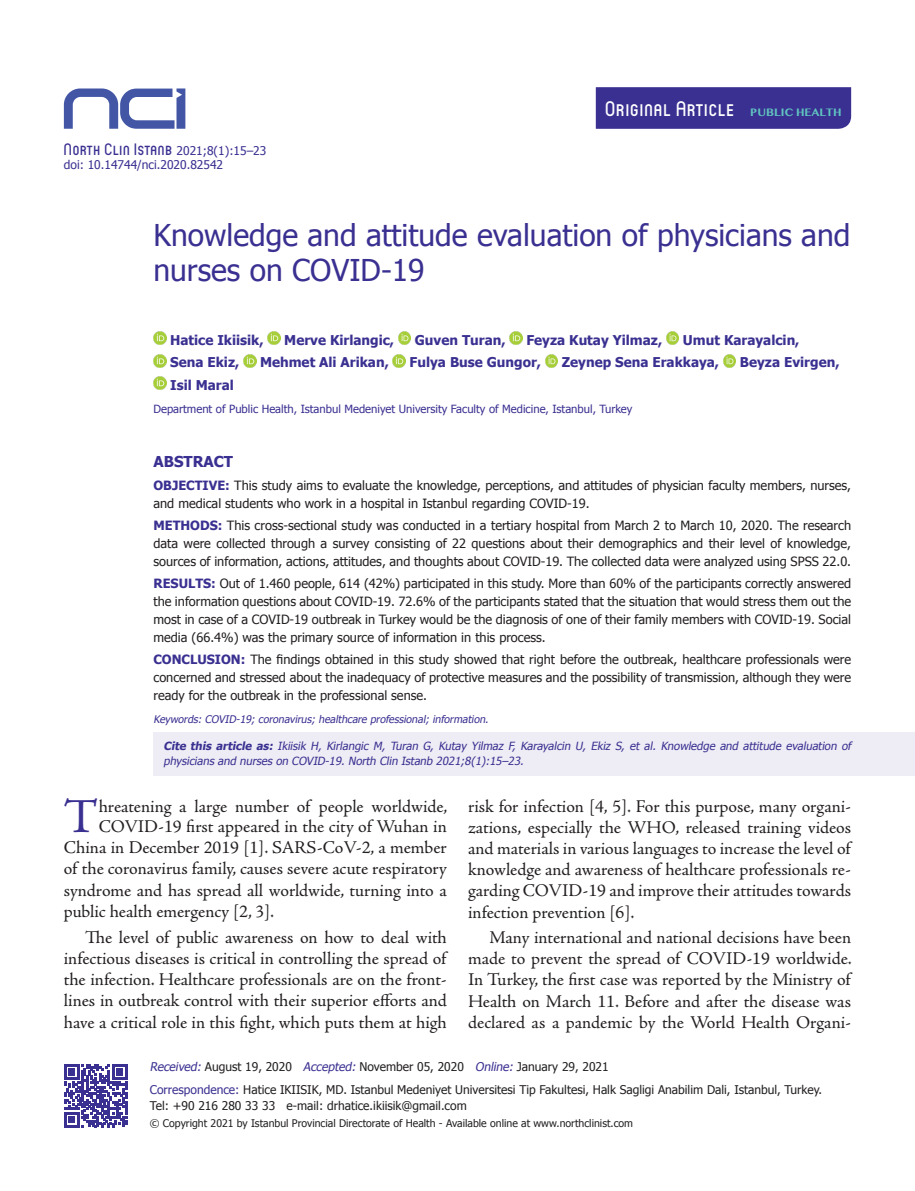
<style>
.page{position:relative;width:915px;height:1191px;background:#fff}
.page>*{position:absolute;margin:0;border:0;box-sizing:border-box;transform-origin:0 0}
._01__Yazı_Metni_NCI{font:48.9px "Adobe Jenson Pro";color:#3a3091}
._01__Yazi_Ana_Baslik{font:30px/34.5px "Tahoma";color:#3a3091}
.t1{font:500 21px "Circula";letter-spacing:.055em;color:#fff}
._01__Yazı_Metni_NCI-2{font:18px/21.1px "Adobe Jenson Pro";letter-spacing:-.005em;color:#231f20;text-align:justify}
.t2{font:500 16.5px "Circula";letter-spacing:.055em;color:#3a3091}
._05__Özet_Yazısı_NCI{font:700 15px "Tahoma";color:#3a3091}
._03__Yazar_İsimleri{font:700 13.5px "Tahoma";color:#3a3091}
._05__Özet_Yazısı_NCI-2{font:12.75px/18px "Tahoma";color:#231f20;text-align:justify}
.t3{font:12px "Tahoma";color:#231f20}
.t4{font:12px "Tahoma";color:#3a3091}
._05__Özet_Yazısı_NCI-3{font:italic 11.25px/15px "Tahoma";color:#3a3091}
._03__Yazar_İsimleri-2{font:11.25px "Tahoma";color:#3a3091}
.t5{font:10.5px "Tahoma";color:#231f20}
._05__Özet_Yazısı_NCI-4{font:italic 10.5px "Tahoma";color:#3a3091}
.s1{font-family:"Tahoma";font-weight:400;font-size:12px}
.s2{font-family:"Tamil MN";font-weight:700;font-size:11.25px;color:#61c5c0}
.s3{font-weight:700;color:#3a3091}
.s4{font-weight:700}
.s5{font-style:italic;color:#3a3091}
.s6{color:#3a3091}
</style>
<div class="page">
<svg style="left:153px;top:332px;width:13px;height:12px"></svg>
<svg style="left:267px;top:332px;width:13px;height:12px"></svg>
<svg style="left:398px;top:332px;width:13px;height:12px"></svg>
<svg style="left:509px;top:332px;width:13px;height:12px"></svg>
<svg style="left:666px;top:332px;width:12px;height:12px"></svg>
<svg style="left:153px;top:354px;width:13px;height:13px"></svg>
<svg style="left:243px;top:354px;width:13px;height:13px"></svg>
<svg style="left:393px;top:354px;width:12px;height:13px"></svg>
<svg style="left:545px;top:354px;width:12px;height:13px"></svg>
<svg style="left:723px;top:354px;width:12px;height:13px"></svg>
<svg style="left:153px;top:377px;width:13px;height:12px"></svg>
<svg style="left:64px;top:88px;width:121px;height:41px"></svg>
<div style="left:595px;top:87px;width:255px;height:42px;background:#3a3091"></div>
<svg style="left:64px;top:1064px;width:63px;height:63px"></svg>
<div style="left:153px;top:732px;width:761px;height:44px;background:#eeedf5"></div>
<p class="t2" style="left:64px;top:139px;width:204px">North Clin Istanb <span class="s1">2021;8(1):15–23</span></p>
<p class="t4" style="left:64px;top:157px;width:161px">doi: 10.14744/nci.2020.82542</p>
<p class="t1" style="left:605px;top:96px;width:238px">Orıgınal Article <span class="s2">PUBLIC HEALTH</span></p>
<p class="_01__Yazi_Ana_Baslik" style="left:153px;top:217px;width:698px">Knowledge and attitude evaluation of physicians and nurses on COVID-19</p>
<p class="_03__Yazar_İsimleri" style="left:170px;top:330px;width:95px">Hatice Ikiisik,</p>
<p class="_03__Yazar_İsimleri" style="left:284px;top:330px;width:111px">Merve Kirlangic,</p>
<p class="_03__Yazar_İsimleri" style="left:414px;top:330px;width:92px">Guven Turan,</p>
<p class="_03__Yazar_İsimleri" style="left:526px;top:330px;width:137px">Feyza Kutay Yilmaz,</p>
<p class="_03__Yazar_İsimleri" style="left:682px;top:330px;width:118px">Umut Karayalcin,</p>
<p class="_03__Yazar_İsimleri" style="left:170px;top:353px;width:71px">Sena Ekiz,</p>
<p class="_03__Yazar_İsimleri" style="left:260px;top:353px;width:130px">Mehmet Ali Arikan,</p>
<p class="_03__Yazar_İsimleri" style="left:409px;top:353px;width:133px">Fulya Buse Gungor,</p>
<p class="_03__Yazar_İsimleri" style="left:561px;top:353px;width:159px">Zeynep Sena Erakkaya,</p>
<p class="_03__Yazar_İsimleri" style="left:739px;top:353px;width:101px">Beyza Evirgen,</p>
<p class="_03__Yazar_İsimleri" style="left:170px;top:375px;width:65px">Isil Maral</p>
<p class="_03__Yazar_İsimleri-2" style="left:153px;top:402px;width:480px">Department of Public Health, Istanbul Medeniyet University Faculty of Medicine, Istanbul, Turkey</p>
<p class="_05__Özet_Yazısı_NCI" style="left:153px;top:451px;width:81px">ABSTRACT</p>
<p class="_05__Özet_Yazısı_NCI-2" style="left:153px;top:475px;width:699px"><span class="s3">OBJECTIVE:</span> This study aims to evaluate the knowledge, perceptions, and attitudes of physician faculty members, nurses, and medical students who work in a hospital in Istanbul regarding COVID-19.</p>
<p class="_05__Özet_Yazısı_NCI-2" style="left:153px;top:516px;width:699px"><span class="s3">METHODS:</span> This cross-sectional study was conducted in a tertiary hospital from March 2 to March 10, 2020. The research data were collected through a survey consisting of 22 questions about their demographics and their level of knowledge, sources of information, actions, attitudes, and thoughts about COVID-19. The collected data were analyzed using SPSS 22.0.</p>
<p class="_05__Özet_Yazısı_NCI-2" style="left:153px;top:574px;width:699px"><span class="s3">RESULTS:</span> Out of 1.460 people, 614 (42%) participated in this study. More than 60% of the participants correctly answered the information questions about COVID-19. 72.6% of the participants stated that the situation that would stress them out the most in case of a COVID-19 outbreak in Turkey would be the diagnosis of one of their family members with COVID-19. Social media (66.4%) was the primary source of information in this process.</p>
<p class="_05__Özet_Yazısı_NCI-2" style="left:153px;top:650px;width:699px"><span class="s3">CONCLUSION:</span> The findings obtained in this study showed that right before the outbreak, healthcare professionals were concerned and stressed about the inadequacy of protective measures and the possibility of transmission, although they were ready for the outbreak in the professional sense.</p>
<p class="_05__Özet_Yazısı_NCI-4" style="left:153px;top:712px;width:338px">Keywords: COVID-19; coronavirus; healthcare professional; information.</p>
<p class="_05__Özet_Yazısı_NCI-3" style="left:163px;top:738px;width:689px"><span class="s4">Cite this article as:</span> Ikiisik H, Kirlangic M, Turan G, Kutay Yilmaz F, Karayalcin U, Ekiz S, et al. Knowledge and attitude evaluation of physicians and nurses on COVID-19. North Clin Istanb 2021;8(1):15–23.</p>
<p class="_01__Yazı_Metni_NCI" style="left:64px;top:788px;width:36px">T</p>
<p class="_01__Yazı_Metni_NCI-2" style="left:99px;top:795px;width:350px">hreatening a large number of people worldwide,</p>
<p class="_01__Yazı_Metni_NCI-2" style="left:99px;top:816px;width:349px">COVID-19 first appeared in the city of Wuhan in</p>
<p class="_01__Yazı_Metni_NCI-2" style="left:64px;top:837px;width:384px">China in December 2019 [1]. SARS-CoV-2, a member</p>
<p class="_01__Yazı_Metni_NCI-2" style="left:64px;top:858px;width:384px">of the coronavirus family, causes severe acute respiratory</p>
<p class="_01__Yazı_Metni_NCI-2" style="left:64px;top:879px;width:384px">syndrome and has spread all worldwide, turning into a</p>
<p class="_01__Yazı_Metni_NCI-2" style="left:64px;top:901px;width:212px">public health emergency [2, 3].</p>
<p class="_01__Yazı_Metni_NCI-2" style="left:64px;top:926px;width:384px;text-indent:21px">The level of public awareness on how to deal with infectious diseases is critical in controlling the spread of the infection. Healthcare professionals are on the front&shy;lines in outbreak control with their superior efforts and have a critical role in this fight, which puts them at high</p>
<p class="_01__Yazı_Metni_NCI-2" style="left:468px;top:795px;width:384px">risk for infection [4, 5]. For this purpose, many organi&shy;zations, especially the WHO, released training videos and materials in various languages to increase the level of knowledge and awareness of healthcare professionals re&shy;garding COVID-19 and improve their attitudes towards infection prevention [6].</p>
<p class="_01__Yazı_Metni_NCI-2" style="left:468px;top:927px;width:385px;text-indent:21px">Many international and national decisions have been made to prevent the spread of COVID-19 worldwide.<br>In Turkey, the first case was reported by the Ministry of Health on March 11. Before and after the disease was declared as a pandemic by the World Health Organi-</p>
<p class="t3" style="left:150px;top:1058px;width:460px"><span class="s5">Received:</span> August 19, 2020 <span class="s5">Accepted:</span> November 05, 2020 <span class="s5">Online:</span> January 29, 2021</p>
<p class="t3" style="left:150px;top:1081px;width:673px"><span class="s6">Correspondence:</span> Hatice IKIISIK, MD. Istanbul Medeniyet Universitesi Tip Fakultesi, Halk Sagligi Anabilim Dali, Istanbul, Turkey.</p>
<p class="t3" style="left:150px;top:1098px;width:318px">Tel: +90 216 280 33 33 e-mail: drhatice.ikiisik@gmail.com</p>
<p class="t5" style="left:150px;top:1116px;width:484px">© Copyright 2021 by Istanbul Provincial Directorate of Health - Available online at www.northclinist.com</p>
</div>
